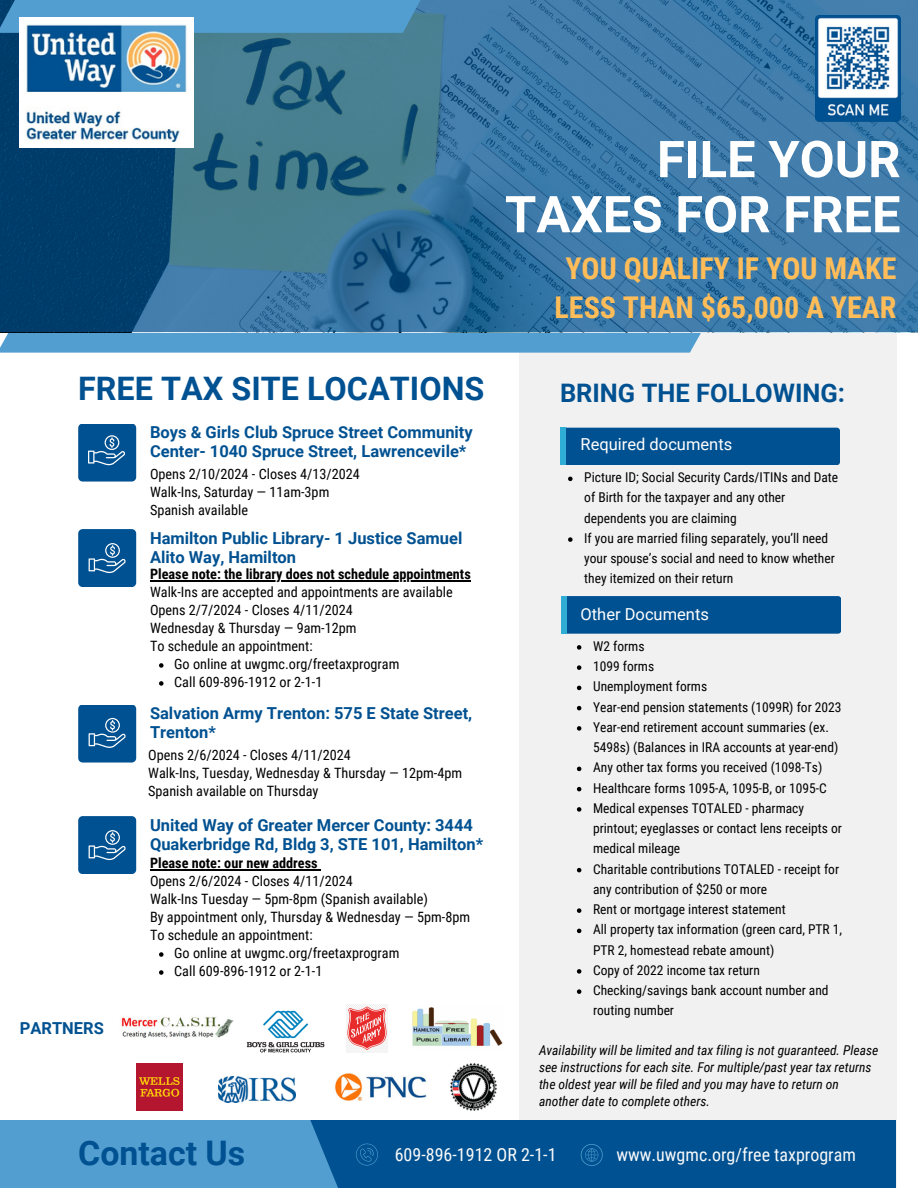
<style>
.page{position:relative;width:918px;height:1188px;background:#fff}
.page>*{position:absolute;margin:0;border:0;box-sizing:border-box;transform-origin:0 0}
.t1{font:700 50.85px "Roboto";color:#fff}
.t2{font:700 33.9px "Roboto";color:#005191}
.t3{font:700 32.4px "Roboto";color:#005191}
.t4{font:700 30px "Roboto Condensed";color:#ffbd59}
.t5{font:700 25.5px "Roboto";color:#005191}
.t6{font:18px "Roboto Condensed";color:#fafafa}
.t7{font:700 16.5px/19.2px "Roboto";color:#005191}
.t8{font:16.5px "Roboto";color:#fff}
.t9{font:14.25px "Roboto Condensed";color:#000}
.t10{font:700 14.25px "Roboto Condensed";color:#000}
.t11{font:13.5px/20.2px "Roboto Condensed";color:#000}
.t12{font:italic 13.5px/16.8px "Roboto Condensed";color:#000}
</style>
<div class="page">
<div style="left:519px;top:0;width:377px;height:1188px;background:#f1f1f1"></div>
<div style="left:234px;top:1120px;width:662px;height:68px;background:#005191"></div>
<svg style="left:0;top:1120px;width:369px;height:68px;background:#4995c9"></svg>
<svg style="left:581px;top:1144px;width:22px;height:22px"></svg>
<svg style="left:356px;top:1144px;width:22px;height:22px"></svg>
<div style="left:561px;top:596px;width:280px;height:38px;background:#005191;border-radius:3px"></div>
<div style="left:561px;top:596px;width:6px;height:38px;background:#30add4"></div>
<div style="left:560px;top:428px;width:280px;height:37px;background:#005191;border-radius:3px"></div>
<div style="left:560px;top:428px;width:5px;height:37px;background:#30add4"></div>
<svg style="left:78px;top:424px;width:58px;height:58px;background:#145e99"></svg>
<svg style="left:0;top:0;width:918px;height:353px;fill:#539ed0"></svg>
<svg style="left:0;top:0;width:917px;height:332px;background:#347099"></svg>
<svg style="left:0;top:0;width:478px;height:33px;background:#4f97c7"></svg>
<svg style="left:78px;top:529px;width:58px;height:58px;background:#125d99"></svg>
<svg style="left:78px;top:705px;width:58px;height:58px;background:#145e99"></svg>
<svg style="left:78px;top:816px;width:58px;height:58px;background:#135d99"></svg>
<img style="left:20px;top:17px;width:173px;height:131px">
<img style="left:121px;top:1017px;width:112px;height:21px">
<img style="left:247px;top:1010px;width:77px;height:43px">
<img style="left:347px;top:1005px;width:40px;height:48px">
<img style="left:412px;top:1007px;width:90px;height:39px">
<img style="left:136px;top:1064px;width:46px;height:46px">
<img style="left:219px;top:1077px;width:76px;height:25px">
<img style="left:334px;top:1073px;width:93px;height:27px">
<img style="left:451px;top:1064px;width:46px;height:46px">
<img style="left:815px;top:15px;width:86px;height:106px">
<svg style="left:577px;top:645px;width:4px;height:5px"></svg>
<svg style="left:577px;top:665px;width:4px;height:5px"></svg>
<svg style="left:577px;top:686px;width:4px;height:4px"></svg>
<svg style="left:577px;top:706px;width:4px;height:4px"></svg>
<svg style="left:577px;top:726px;width:4px;height:5px"></svg>
<svg style="left:577px;top:767px;width:4px;height:4px"></svg>
<svg style="left:577px;top:787px;width:4px;height:4px"></svg>
<svg style="left:577px;top:807px;width:4px;height:5px"></svg>
<svg style="left:577px;top:868px;width:4px;height:4px"></svg>
<svg style="left:577px;top:908px;width:4px;height:5px"></svg>
<svg style="left:577px;top:929px;width:4px;height:4px"></svg>
<svg style="left:577px;top:969px;width:4px;height:5px"></svg>
<svg style="left:577px;top:989px;width:4px;height:5px"></svg>
<svg style="left:568px;top:477px;width:5px;height:4px"></svg>
<svg style="left:568px;top:537px;width:5px;height:5px"></svg>
<hr style="left:150px;top:580px;width:321px;height:1px;background:#000">
<svg style="left:159px;top:663px;width:5px;height:5px"></svg>
<svg style="left:159px;top:681px;width:5px;height:5px"></svg>
<hr style="left:150px;top:869px;width:168px;height:1px;background:#000">
<svg style="left:159px;top:952px;width:5px;height:5px"></svg>
<svg style="left:159px;top:970px;width:5px;height:5px"></svg>
<p class="t1" style="left:657px;top:130px;width:245px">FILE YOUR</p>
<p class="t1" style="left:505px;top:185px;width:397px">TAXES FOR FREE</p>
<p class="t3" style="left:78px;top:370px;width:408px">FREE TAX SITE LOCATIONS</p>
<p class="t7" style="left:150px;top:423px;width:324px">Boys &amp; Girls Club Spruce Street Community<br>Center- 1040 Spruce Street, Lawrencevile*</p>
<p class="t9" style="left:150px;top:466px;width:211px">Opens 2/10/2024 - Closes 4/13/2024</p>
<p class="t9" style="left:150px;top:484px;width:181px">Walk-Ins, Saturday — 11am-3pm</p>
<p class="t9" style="left:150px;top:502px;width:100px">Spanish available</p>
<p class="t7" style="left:20px;top:1019px;width:86px">PARTNERS</p>
<p class="t7" style="left:150px;top:528px;width:314px">Hamilton Public Library- 1 Justice Samuel<br>Alito Way, Hamilton</p>
<p class="t10" style="left:150px;top:566px;width:322px">Please note: the library does not schedule appointments</p>
<p class="t9" style="left:150px;top:584px;width:304px">Walk-Ins are accepted and appointments are available</p>
<p class="t9" style="left:150px;top:602px;width:204px">Opens 2/7/2024 - Closes 4/11/2024</p>
<p class="t9" style="left:150px;top:620px;width:208px">Wednesday &amp; Thursday — 9am-12pm</p>
<p class="t9" style="left:150px;top:638px;width:164px">To schedule an appointment:</p>
<p class="t9" style="left:174px;top:656px;width:227px">Go online at uwgmc.org/freetaxprogram</p>
<p class="t9" style="left:174px;top:674px;width:150px">Call 609-896-1912 or 2-1-1</p>
<p class="t7" style="left:150px;top:704px;width:324px">Salvation Army Trenton: 575 E State Street,<br>Trenton*</p>
<p class="t9" style="left:148px;top:746px;width:204px">Opens 2/6/2024 - Closes 4/11/2024</p>
<p class="t9" style="left:148px;top:764px;width:315px">Walk-Ins, Tuesday, Wednesday &amp; Thursday — 12pm-4pm</p>
<p class="t9" style="left:148px;top:782px;width:172px">Spanish available on Thursday</p>
<p class="t7" style="left:150px;top:815px;width:335px">United Way of Greater Mercer County: 3444<br>Quakerbridge Rd, Bldg 3, STE 101, Hamilton*</p>
<p class="t10" style="left:150px;top:855px;width:169px">Please note: our new address</p>
<p class="t9" style="left:150px;top:873px;width:204px">Opens 2/6/2024 - Closes 4/11/2024</p>
<p class="t9" style="left:150px;top:891px;width:279px">Walk-Ins Tuesday — 5pm-8pm (Spanish available)</p>
<p class="t9" style="left:150px;top:909px;width:322px">By appointment only, Thursday &amp; Wednesday — 5pm-8pm</p>
<p class="t9" style="left:150px;top:927px;width:164px">To schedule an appointment:</p>
<p class="t9" style="left:174px;top:945px;width:227px">Go online at uwgmc.org/freetaxprogram</p>
<p class="t9" style="left:174px;top:963px;width:150px">Call 609-896-1912 or 2-1-1</p>
<p class="t4" style="left:565px;top:252px;width:333px">YOU QUALIFY IF YOU MAKE</p>
<p class="t4" style="left:555px;top:290px;width:343px">LESS THAN $65,000 A YEAR</p>
<p class="t5" style="left:560px;top:379px;width:287px">BRING THE FOLLOWING:</p>
<p class="t8" style="left:581px;top:435px;width:153px">Required documents</p>
<p class="t11" style="left:584px;top:467px;width:256px">Picture ID; Social Security Cards/ITINs and Date of Birth for the taxpayer and any other dependents you are claiming</p>
<p class="t11" style="left:584px;top:528px;width:252px">If you are married filing separately, you’ll need your spouse’s social and need to know whether they itemized on their return</p>
<p class="t8" style="left:581px;top:605px;width:130px">Other Documents</p>
<p class="t11" style="left:593px;top:636px;width:53px">W2 forms</p>
<p class="t11" style="left:593px;top:656px;width:63px">1099 forms</p>
<p class="t11" style="left:593px;top:677px;width:116px">Unemployment forms</p>
<p class="t11" style="left:593px;top:697px;width:250px">Year-end pension statements (1099R) for 2023</p>
<p class="t11" style="left:593px;top:717px;width:247px">Year-end retirement account summaries (ex.<br>5498s) (Balances in IRA accounts at year-end)</p>
<p class="t11" style="left:593px;top:758px;width:231px">Any other tax forms you received (1098-Ts)</p>
<p class="t11" style="left:593px;top:778px;width:235px">Healthcare forms 1095-A, 1095-B, or 1095-C</p>
<p class="t11" style="left:593px;top:798px;width:250px">Medical expenses TOTALED - pharmacy printout; eyeglasses or contact lens receipts or medical mileage</p>
<p class="t11" style="left:593px;top:859px;width:248px">Charitable contributions TOTALED - receipt for any contribution of $250 or more</p>
<p class="t11" style="left:593px;top:899px;width:194px">Rent or mortgage interest statement</p>
<p class="t11" style="left:593px;top:920px;width:251px">All property tax information (green card, PTR 1,<br>PTR 2, homestead rebate amount)</p>
<p class="t11" style="left:593px;top:960px;width:168px">Copy of 2022 income tax return</p>
<p class="t11" style="left:593px;top:980px;width:237px">Checking/savings bank account number and routing number</p>
<p class="t12" style="left:539px;top:1042px;width:341px">Availability will be limited and tax filing is not guaranteed. Please see instructions for each site. For multiple/past year tax returns the oldest year will be filed and you may have to return on another date to complete others.</p>
<p class="t2" style="left:78px;top:1134px;width:169px">Contact Us</p>
<p class="t6" style="left:395px;top:1145px;width:163px">609-896-1912 OR 2-1-1</p>
<p class="t6" style="left:617px;top:1145px;width:241px">www.uwgmc.org/free taxprogram</p>
</div>
